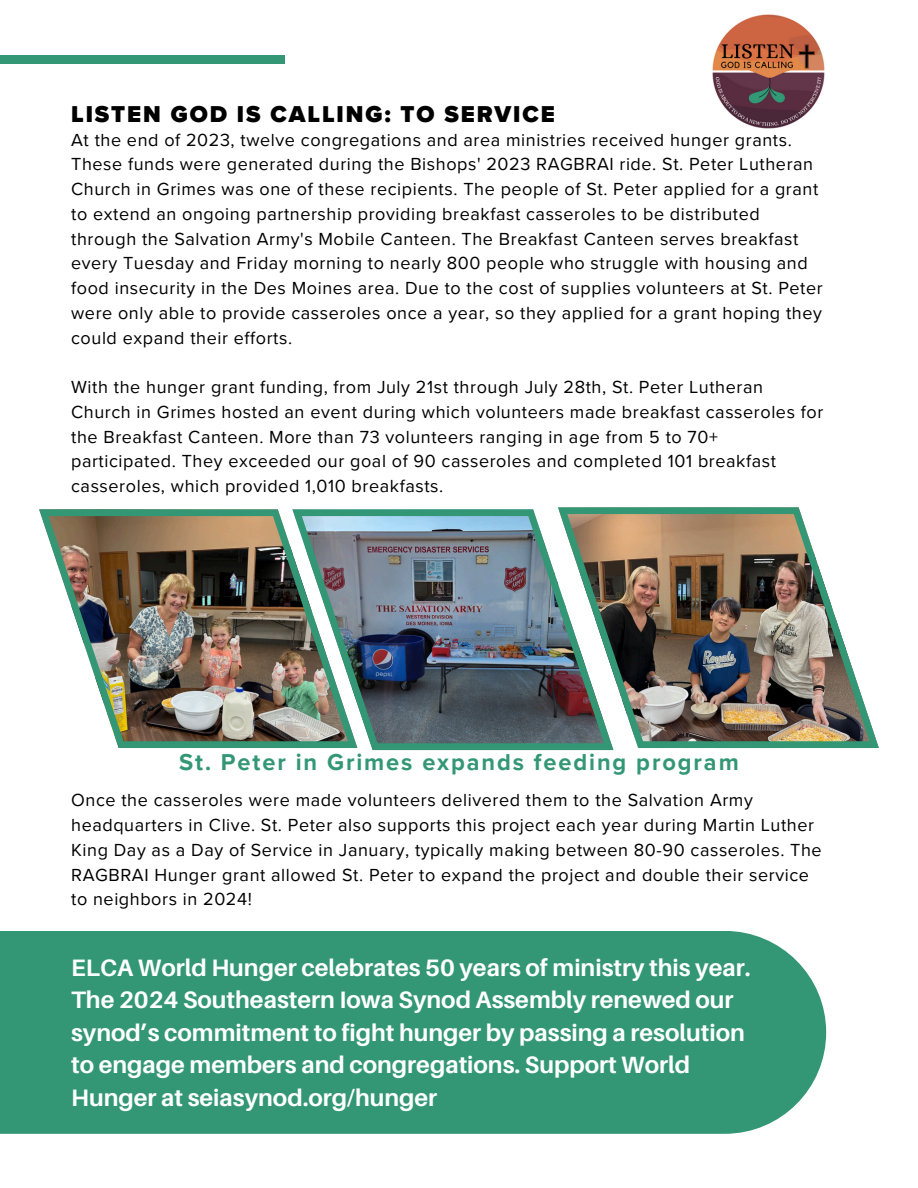
<style>
.page{position:relative;width:918px;height:1188px;background:#fff}
.page>*{position:absolute;margin:0;border:0;box-sizing:border-box;transform-origin:0 0}
.t1{font:700 23.85px/32.7px "Aileron";color:#fff}
.t2{font:700 23.7px "Proxima Nova";letter-spacing:.08em;color:#339775}
.t3{font:900 23.7px "Proxima Nova";letter-spacing:.08em;color:#000}
.t4{font:18px/24.8px "Proxima Nova";letter-spacing:.03em;color:#000}
</style>
<div class="page">
<div style="left:0;top:56px;width:285px;height:8px;background:#339775"></div>
<img style="left:712px;top:14px;width:113px;height:115px">
<img style="left:39px;top:509px;width:253px;height:239px">
<img style="left:292px;top:509px;width:321px;height:241px">
<img style="left:558px;top:507px;width:321px;height:241px">
<div style="left:0;top:931px;width:826px;height:203px;background:#339775"></div>
<h1 class="t3" style="left:71px;top:100px;width:485px">LISTEN GOD IS CALLING: TO SERVICE</h1>
<p class="t4" style="left:71px;top:128px;width:753px">At the end of 2023, twelve congregations and area ministries received hunger grants.<br>These funds were generated during the Bishops' 2023 RAGBRAI ride. St. Peter Lutheran Church in Grimes was one of these recipients. The people of St. Peter applied for a grant to extend an ongoing partnership providing breakfast casseroles to be distributed through the Salvation Army's Mobile Canteen. The Breakfast Canteen serves breakfast every Tuesday and Friday morning to nearly 800 people who struggle with housing and food insecurity in the Des Moines area. Due to the cost of supplies volunteers at St. Peter were only able to provide casseroles once a year, so they applied for a grant hoping they could expand their efforts.</p>
<p class="t4" style="left:71px;top:375px;width:754px">With the hunger grant funding, from July 21st through July 28th, St. Peter Lutheran Church in Grimes hosted an event during which volunteers made breakfast casseroles for the Breakfast Canteen. More than 73 volunteers ranging in age from 5 to 70+ participated. They exceeded our goal of 90 casseroles and completed 101 breakfast casseroles, which provided 1,010 breakfasts.</p>
<p class="t2" style="left:179px;top:748px;width:561px">St. Peter in Grimes expands feeding program</p>
<h2 class="t4" style="left:71px;top:789px;width:752px">Once the casseroles were made volunteers delivered them to the Salvation Army headquarters in Clive. St. Peter also supports this project each year during Martin Luther King Day as a Day of Service in January, typically making between 80-90 casseroles. The RAGBRAI Hunger grant allowed St. Peter to expand the project and double their service to neighbors in 2024!</h2>
<h2 class="t1" style="left:71px;top:950px;width:681px">ELCA World Hunger celebrates 50 years of ministry this year.<br>The 2024 Southeastern Iowa Synod Assembly renewed our synod’s commitment to fight hunger by passing a resolution to engage members and congregations. Support World Hunger at seiasynod.org/hunger</h2>
</div>
